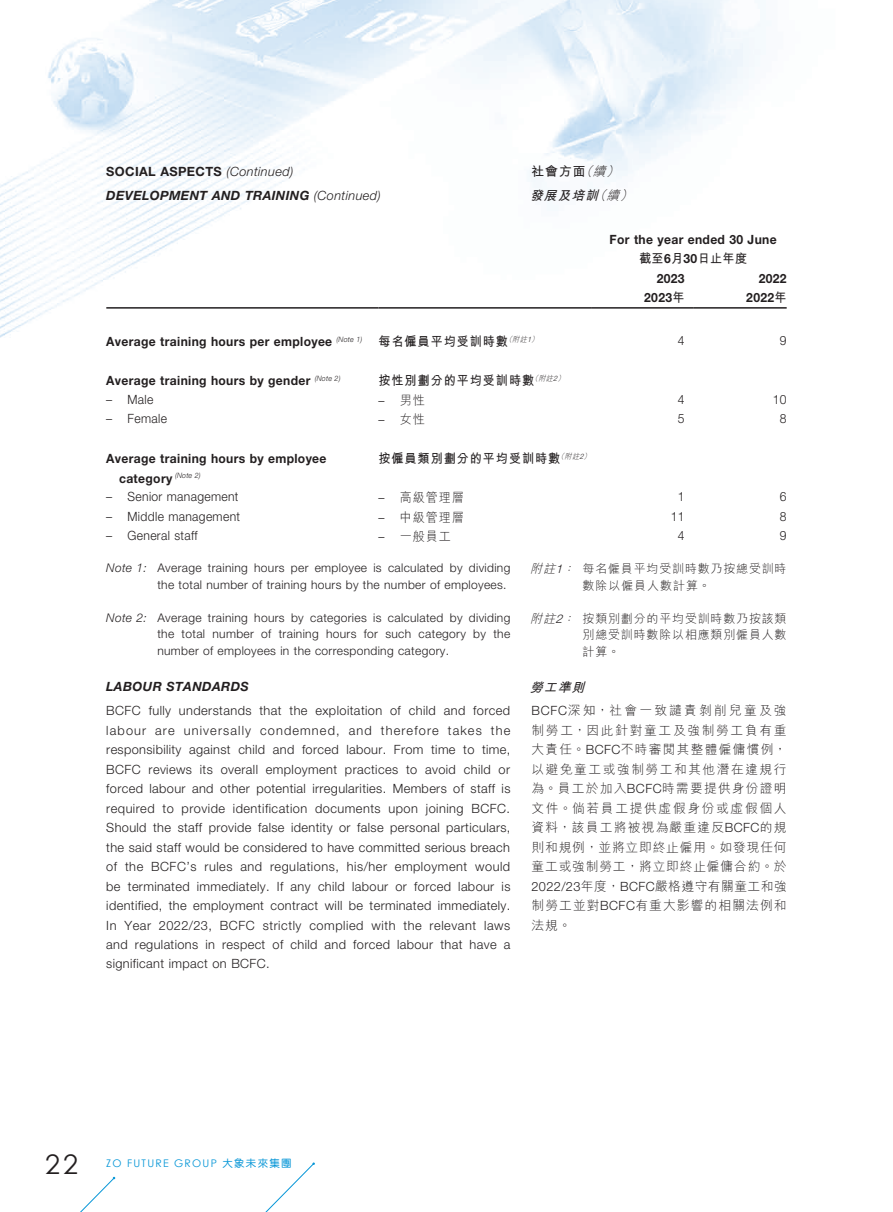
<style>
.page{position:relative;width:893px;height:1212px;background:#fff}
.page>*{position:absolute;margin:0;border:0;box-sizing:border-box;transform-origin:0 0}
.t1{font:27px "Century Gothic";color:#231f20}
.t2{font:300 12.75px/19.5px "Helvetica Neue LT Std";letter-spacing:.03em;color:#231f20;text-align:justify}
.t3{font:300 12.75px/19.5px "M Hei HK";letter-spacing:.08em;color:#231f20;text-align:justify}
.t4{font:700 12.75px/19.5px "Helvetica Neue LT Std";letter-spacing:.03em;color:#231f20;scale:.95 1}
.t5{font:300 12.75px "Helvetica Neue LT Std";letter-spacing:.03em;color:#231f20;scale:.95 1}
.t6{font:700 12.75px "M Hei HK";letter-spacing:.08em;color:#231f20;scale:.95 1}
.t7{font:italic 300 12.75px/23.7px "Helvetica Neue LT Std";color:#231f20}
.t8{font:300 12.75px/23.7px "M Hei HK";letter-spacing:.17em;color:#231f20}
.t9{font:300 12.75px "M Hei HK";letter-spacing:.08em;color:#231f20;scale:.95 1}
.t10{font:italic 300 12.75px/23.7px "M Hei HK";color:#231f20}
.t11{font:italic 700 12.75px "Helvetica Neue LT Std";letter-spacing:.03em;color:#231f20}
.t12{font:300 12px/16.5px "Helvetica Neue LT Std";letter-spacing:.03em;color:#231f20}
.t13{font:300 12px/16.5px "M Hei HK";letter-spacing:.065em;color:#231f20}
.t14{font:10.5px "Century Gothic";letter-spacing:.12em;color:#0696d7}
.s1{font-weight:700;font-style:normal}
.s2{font-weight:700}
.s3{font-family:"Helvetica Neue LT Std"}
.s4{font-family:"M Hei HK"}
.s5{font-style:italic}
.s6{font-family:"Helvetica Neue LT Std";font-style:italic}
.s7{font-weight:700;font-style:italic}
.s8{font-family:"DF Yuan Std W5"}
</style>
<div class="page">
<img style="left:0;top:0;width:761px;height:1179px">
<svg style="left:250px;top:1162px;width:65px;height:50px"></svg>
<svg style="left:50px;top:1176px;width:65px;height:36px"></svg>
<hr style="left:106px;top:307px;width:272px;height:2px;background:#231f20">
<hr style="left:378px;top:307px;width:213px;height:2px;background:#231f20">
<hr style="left:591px;top:307px;width:102px;height:2px;background:#231f20">
<hr style="left:693px;top:307px;width:94px;height:2px;background:#231f20">
<p class="t7" style="left:106px;top:160px;width:276px"><span class="s1">SOCIAL ASPECTS</span> (Continued)<br><span class="s2">DEVELOPMENT AND TRAINING</span> (Continued)</p>
<p class="t10" style="left:530px;top:159px;width:108px"><span class="s1">社會方面</span>（續）<span class="s2">發展及培訓</span>（續）</p>
<p class="t4" style="left:610px;top:229px;width:177px">For the year ended 30 June</p>
<p class="t6" style="left:639px;top:250px;width:115px">截至<span class="s3">6</span>月<span class="s3">30</span>日止年度</p>
<p class="t4" style="left:657px;top:268px;width:31px">2023</p>
<p class="t4" style="left:759px;top:268px;width:31px">2022</p>
<p class="t4" style="left:644px;top:288px;width:44px">2023<span class="s4">年</span></p>
<p class="t4" style="left:746px;top:288px;width:44px">2022<span class="s4">年</span></p>
<p class="t4" style="left:106px;top:331px;width:271px">Average training hours per employee <sup>(Note</sup> <sup>1)</sup></p>
<p class="t6" style="left:378px;top:332px;width:173px">每名僱員平均受訓時數<sup>（附註</sup><sup>1</sup><sup>）</sup></p>
<p class="t5" style="left:678px;top:333px;width:9px">4</p>
<p class="t5" style="left:780px;top:333px;width:9px">9</p>
<p class="t4" style="left:106px;top:370px;width:248px">Average training hours by gender <sup>(Note</sup> <sup>2)</sup></p>
<p class="t6" style="left:378px;top:371px;width:200px">按性別劃分的平均受訓時數<sup>（附註</sup><sup>2</sup><sup>）</sup></p>
<p class="t5" style="left:106px;top:392px;width:51px">– Male</p>
<p class="t9" style="left:378px;top:391px;width:50px"><span class="s3">–</span> 男性</p>
<p class="t5" style="left:678px;top:392px;width:9px">4</p>
<p class="t5" style="left:773px;top:392px;width:16px">10</p>
<p class="t5" style="left:106px;top:411px;width:65px">– Female</p>
<p class="t9" style="left:378px;top:410px;width:50px"><span class="s3">–</span> 女性</p>
<p class="t5" style="left:678px;top:411px;width:9px">5</p>
<p class="t5" style="left:780px;top:411px;width:9px">8</p>
<p class="t4" style="left:119px;top:448px;width:220px;text-indent:-13px">Average training hours by employee category <sup>(Note</sup> <sup>2)</sup></p>
<p class="t6" style="left:378px;top:449px;width:228px">按僱員類別劃分的平均受訓時數<sup>（附註</sup><sup>2</sup><sup>）</sup></p>
<p class="t5" style="left:106px;top:489px;width:141px">– Senior management</p>
<p class="t9" style="left:378px;top:488px;width:92px"><span class="s3">–</span> 高級管理層</p>
<p class="t5" style="left:678px;top:489px;width:9px">1</p>
<p class="t5" style="left:780px;top:489px;width:9px">6</p>
<p class="t5" style="left:106px;top:509px;width:142px">– Middle management</p>
<p class="t9" style="left:378px;top:508px;width:92px"><span class="s3">–</span> 中級管理層</p>
<p class="t5" style="left:671px;top:509px;width:16px">11</p>
<p class="t5" style="left:780px;top:509px;width:9px">8</p>
<p class="t5" style="left:106px;top:528px;width:98px">– General staff</p>
<p class="t9" style="left:378px;top:527px;width:78px"><span class="s3">–</span> 一般員工</p>
<p class="t5" style="left:678px;top:528px;width:9px">4</p>
<p class="t5" style="left:780px;top:528px;width:9px">9</p>
<p class="t12" style="left:157px;top:559px;width:355px;text-indent:-51px"><span class="s5">Note 1:</span> Average training hours per employee is calculated by dividing the total number of training hours by the number of employees.</p>
<p class="t12" style="left:157px;top:609px;width:355px;text-align:justify;text-indent:-51px"><span class="s5">Note 2:</span> Average training hours by categories is calculated by dividing the total number of training hours for such category by the number of employees in the corresponding category.</p>
<p class="t11" style="left:106px;top:679px;width:144px">LABOUR STANDARDS</p>
<p class="t2" style="left:106px;top:700px;width:406px">BCFC fully understands that the exploitation of child and forced labour are universally condemned, and therefore takes the responsibility against child and forced labour. From time to time, BCFC reviews its overall employment practices to avoid child or forced labour and other potential irregularities. Members of staff is required to provide identification documents upon joining BCFC.<br>Should the staff provide false identity or false personal particulars, the said staff would be considered to have committed serious breach of the BCFC’s rules and regulations, his/her employment would be terminated immediately. If any child labour or forced labour is identified, the employment contract will be terminated immediately.<br>In Year 2022/23, BCFC strictly complied with the relevant laws and regulations in respect of child and forced labour that have a significant impact on BCFC.</p>
<p class="t13" style="left:583px;top:560px;width:206px;text-indent:-52px"><span class="s5">附註</span><span class="s6">1</span><span class="s5">：</span>每名僱員平均受訓時數乃按總受訓時數除以僱員人數計算。</p>
<p class="t13" style="left:583px;top:609px;width:206px;text-align:justify;text-indent:-52px"><span class="s5">附註</span><span class="s6">2</span><span class="s5">：</span>按類別劃分的平均受訓時數乃按該類別總受訓時數除以相應類別僱員人數計算。</p>
<p class="t8" style="left:530px;top:674px;width:258px"><span class="s7">勞工準則<br></span><span class="s3">BCFC</span>深知，社會一致譴責剝削兒童及強</p>
<p class="t3" style="left:531px;top:720px;width:257px">制勞工，因此針對童工及強制勞工負有重大責任。<span class="s3">BCFC</span>不時審閱其整體僱傭慣例，以避免童工或強制勞工和其他潛在違規行為。員工於加入<span class="s3">BCFC</span>時需要提供身份證明文件。倘若員工提供虛假身份或虛假個人資料，該員工將被視為嚴重違反<span class="s3">BCFC</span>的規則和規例，並將立即終止僱用。如發現任何童工或強制勞工，將立即終止僱傭合約。於<span class="s3">2022/23</span>年度，<span class="s3">BCFC</span>嚴格遵守有關童工和強制勞工並對<span class="s3">BCFC</span>有重大影響的相關法例和法規。</p>
<h1 class="t1" style="left:45px;top:1145px;width:35px">22</h1>
<p class="t14" style="left:106px;top:1156px;width:187px">ZO FUTURE GROUP <span class="s8">大象未來集團</span></p>
</div>
